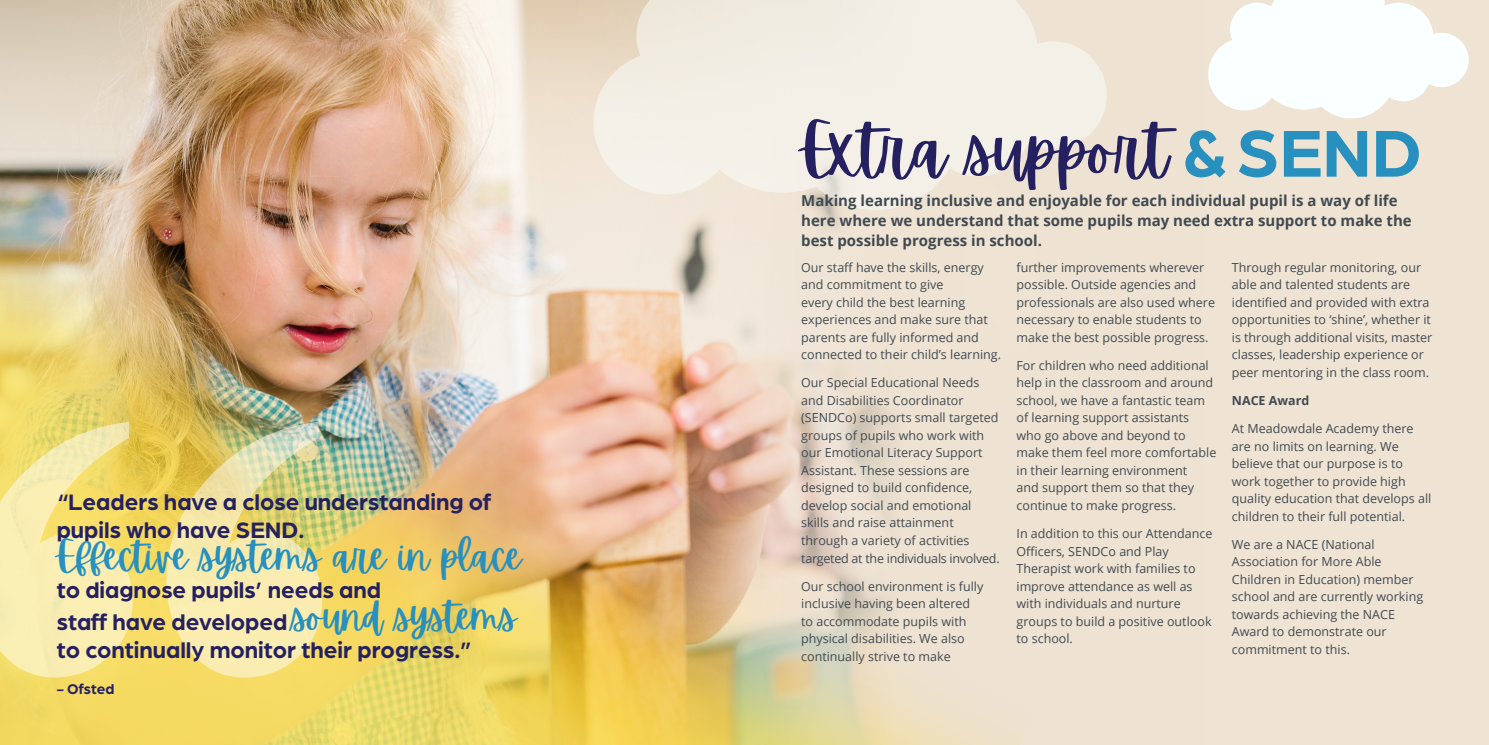
<style>
.page{position:relative;width:1489px;height:745px;background:#fff}
.page>*{position:absolute;margin:0;border:0;box-sizing:border-box;transform-origin:0 0}
.t1{font:700 70.38px "Arboria";color:#2790be}
.t2{font:65.88px "Apricots";color:#252161}
.t3{font:38.75px "Apricots";color:#2790be}
.t4{font:700 23.75px/28.5px "Arboria";color:#252161}
.Paragraph_Style_2{font:700 15px/20px "Open Sans";color:#414a51}
.t5{font:700 15px "Arboria";color:#252161}
.Paragraph_Style_2-2{font:12.5px/17.5px "Open Sans";color:#414a51}
.Paragraph_Style_2-3{font:700 12.5px "Open Sans";color:#414a51}
.s1{font-family:"Apricots";font-weight:400;font-size:38.75px;color:#2790be}
</style>
<div class="page">
<img style="left:0;top:0;width:497px;height:64px">
<div style="left:1047px;top:0;width:441px;height:744px;background:#efe3d3"></div>
<svg style="left:593px;top:0;width:513px;height:210px;background:#f0e9de"></svg>
<img style="left:0;top:64px;width:1047px;height:680px">
<svg style="left:0;top:421px;width:322px;height:256px;background:#efe090"></svg>
<svg style="left:1208px;top:0;width:260px;height:118px"></svg>
<p class="t4" style="left:57px;top:486px;width:436px">“Leaders have a close understanding of pupils who have SEND.</p>
<p class="t3" style="left:57px;top:530px;width:466px">Effective systems are in place</p>
<p class="t4" style="left:57px;top:574px;width:326px">to diagnose pupils’ needs and</p>
<p class="t4" style="left:57px;top:605px;width:461px">staff have developed <span class="s1">sound systems</span></p>
<p class="t4" style="left:57px;top:634px;width:417px">to continually monitor their progress.”</p>
<p class="t5" style="left:57px;top:678px;width:59px">- Ofsted</p>
<p class="t2" style="left:801px;top:107px;width:368px">Extra support</p>
<p class="t1" style="left:1182px;top:105px;width:240px">&amp; SEND</p>
<p class="Paragraph_Style_2" style="left:801px;top:190px;width:612px">Making learning inclusive and enjoyable for each individual pupil is a way of life here where we understand that some pupils may need extra support to make the best possible progress in school.</p>
<p class="Paragraph_Style_2-2" style="left:801px;top:258px;width:201px">Our staff have the skills, energy and commitment to give<br>every child the best learning experiences and make sure that parents are fully informed and connected to their child’s learning.</p>
<p class="Paragraph_Style_2-2" style="left:801px;top:373px;width:200px">Our Special Educational Needs and Disabilities Coordinator (SENDCo) supports small targeted groups of pupils who work with our Emotional Literacy Support<br>Assistant. These sessions are designed to build confidence, develop social and emotional skills and raise attainment through a variety of activities targeted at the individuals involved.</p>
<p class="Paragraph_Style_2-2" style="left:801px;top:576px;width:184px">Our school environment is fully inclusive having been altered to accommodate pupils with physical disabilities. We also continually strive to make</p>
<p class="Paragraph_Style_2-2" style="left:1016px;top:258px;width:200px">further improvements wherever possible. Outside agencies and professionals are also used where necessary to enable students to make the best possible progress.</p>
<p class="Paragraph_Style_2-2" style="left:1016px;top:356px;width:201px">For children who need additional help in the classroom and around school, we have a fantastic team of learning support assistants who go above and beyond to make them feel more comfortable in their learning environment<br>and support them so that they continue to make progress.</p>
<p class="Paragraph_Style_2-2" style="left:1016px;top:524px;width:197px">In addition to this our Attendance<br>Officers, SENDCo and Play<br>Therapist work with families to improve attendance as well as with individuals and nurture groups to build a positive outlook to school.</p>
<p class="Paragraph_Style_2-2" style="left:1231px;top:258px;width:202px">Through regular monitoring, our able and talented students are identified and provided with extra opportunities to ‘shine’, whether it is through additional visits, master classes, leadership experience or peer mentoring in the class room.</p>
<p class="Paragraph_Style_2-3" style="left:1231px;top:391px;width:79px">NACE Award</p>
<p class="Paragraph_Style_2-2" style="left:1231px;top:419px;width:201px">At Meadowdale Academy there are no limits on learning. We believe that our purpose is to work together to provide high quality education that develops all children to their full potential.</p>
<p class="Paragraph_Style_2-2" style="left:1231px;top:535px;width:193px">We are a NACE (National<br>Association for More Able<br>Children in Education) member school and are currently working towards achieving the NACE<br>Award to demonstrate our commitment to this.</p>
</div>
